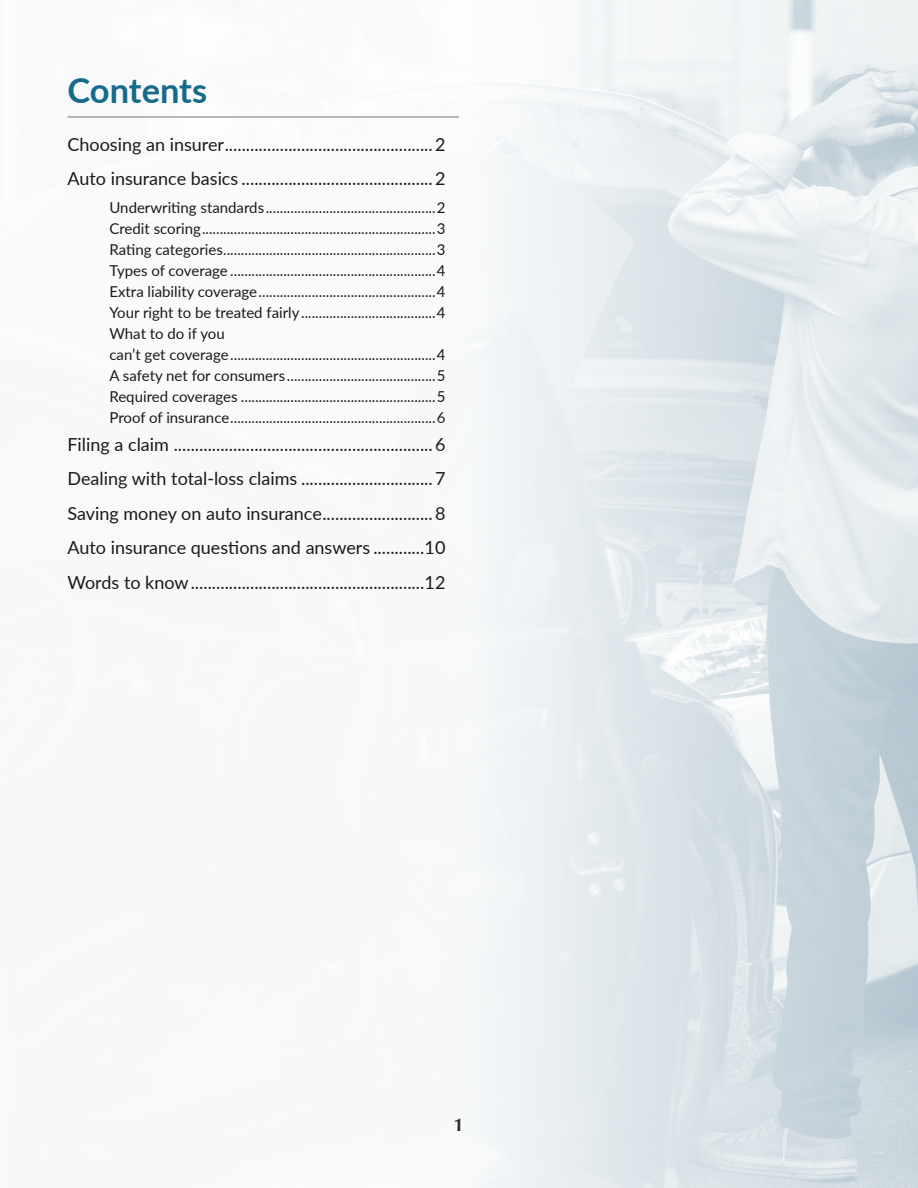
<style>
.page{position:relative;width:918px;height:1188px;background:#fff}
.page>*{position:absolute;margin:0;border:0;box-sizing:border-box;transform-origin:0 0}
.t1{font:700 34.5px "Lato";letter-spacing:-.005em;color:#166a8a}
.t2{font:18px "Lato";color:#1a1a1a}
.t3{font:700 18px "Optima";color:#1a1a1a}
.t4{font:15px/21px "Lato";color:#1a1a1a}
</style>
<div class="page">
<img style="left:67px;top:0;width:851px;height:1188px">
<hr style="left:68px;top:116px;width:391px;height:2px;background:#9da09f">
<p class="t1" style="left:68px;top:65px;width:141px">Contents</p>
<p class="t2" style="left:68px;top:131px;width:380px">Choosing an insurer.................................................2</p>
<p class="t2" style="left:68px;top:166px;width:380px">Auto insurance basics .............................................2</p>
<p class="t4" style="left:110px;top:196px;width:338px">Underwriting standards................................................2</p>
<p class="t4" style="left:110px;top:217px;width:338px">Credit scoring..................................................................3</p>
<p class="t4" style="left:110px;top:238px;width:338px">Rating categories............................................................3</p>
<p class="t4" style="left:110px;top:259px;width:338px">Types of coverage ..........................................................4</p>
<p class="t4" style="left:110px;top:280px;width:338px">Extra liability coverage..................................................4</p>
<p class="t4" style="left:110px;top:301px;width:338px">Your right to be treated fairly......................................4</p>
<p class="t4" style="left:110px;top:322px;width:338px">What to do if you<br>can’t get coverage..........................................................4</p>
<p class="t4" style="left:110px;top:364px;width:338px">A safety net for consumers ..........................................5</p>
<p class="t4" style="left:110px;top:385px;width:338px">Required coverages .......................................................5</p>
<p class="t4" style="left:110px;top:406px;width:338px">Proof of insurance..........................................................6</p>
<p class="t2" style="left:68px;top:431px;width:380px">Filing a claim .............................................................6</p>
<p class="t2" style="left:68px;top:466px;width:380px">Dealing with total-loss claims ...............................7</p>
<p class="t2" style="left:68px;top:500px;width:380px">Saving money on auto insurance..........................8</p>
<p class="t2" style="left:68px;top:535px;width:380px">Auto insurance questions and answers ............10</p>
<p class="t2" style="left:68px;top:569px;width:380px">Words to know.......................................................12</p>
<p class="t3" style="left:454px;top:1115px;width:12px">1</p>
</div>
